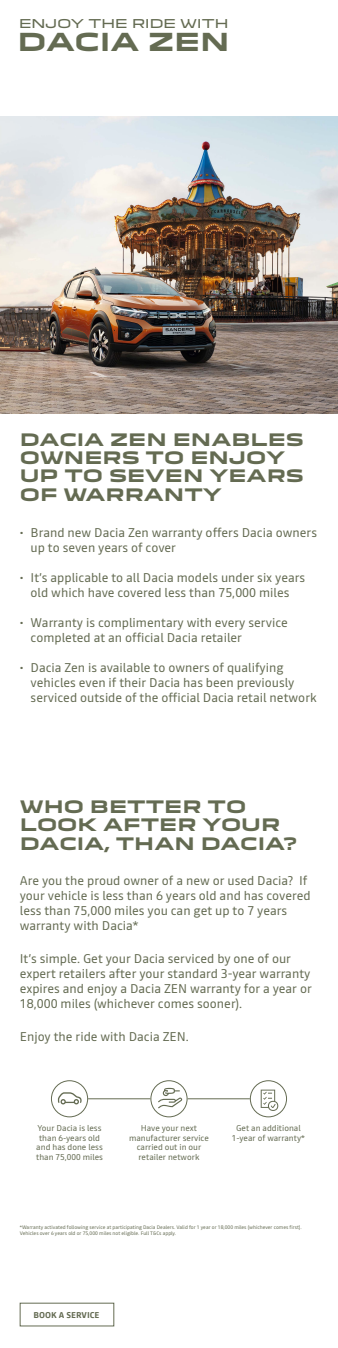
<style>
.page{position:relative;width:338px;height:1348px;background:#fff}
.page>*{position:absolute;margin:0;border:0;box-sizing:border-box;transform-origin:0 0}
.t1{font:700 24.24px "Dacia Block Extended";letter-spacing:-.005em;color:#646b52}
.t2{font:700 16.8px/18.3px "Dacia Block Extended";color:#646b52}
.t3{font:12.6px/15px "Read";color:#646b52}
.t4{font:11.91px "Dacia Block Extended";letter-spacing:-.045em;color:#646b52}
.t5{font:8.4px/9.6px "Read";color:#646b52;text-align:center}
.t6{font:700 8.4px "Read";color:#646b52}
.t7{font:5.1px/6px "Read";color:#646b52}
</style>
<div class="page">
<img style="left:0;top:117px;width:338px;height:296px">
<svg style="left:58px;top:1092px;width:23px;height:12px"></svg>
<div style="left:51px;top:1080px;width:37px;height:37px;border:1px solid #646b52;border-radius:50%"></div>
<svg style="left:158px;top:1088px;width:24px;height:20px"></svg>
<div style="left:150px;top:1080px;width:37px;height:37px;border:1px solid #646b52;border-radius:50%"></div>
<svg style="left:260px;top:1090px;width:18px;height:21px"></svg>
<div style="left:250px;top:1080px;width:37px;height:37px;border:1px solid #646b52;border-radius:50%"></div>
<hr style="left:88px;top:1098px;width:62px;height:1px;background:#646b52">
<hr style="left:187px;top:1098px;width:63px;height:1px;background:#646b52">
<div style="left:20px;top:1303px;width:94px;height:23px;border:1px solid #646b52"></div>
<p class="t4" style="left:19px;top:14px;width:211px">ENJOY THE RIDE WITH</p>
<h1 class="t1" style="left:18px;top:29px;width:213px">DACIA ZEN</h1>
<h2 class="t2" style="left:20px;top:431px;width:285px">DACIA ZEN ENABLES<br>OWNERS TO ENJOY<br>UP TO SEVEN YEARS<br>OF WARRANTY</h2>
<p class="t3" style="left:31px;top:525px;width:287px;text-indent:-11px">• Brand new Dacia Zen warranty offers Dacia owners up to seven years of cover</p>
<p class="t3" style="left:20px;top:570px;width:287px;text-align:center">• It’s applicable to all Dacia models under six years old which have covered less than 75,000 miles</p>
<p class="t3" style="left:31px;top:615px;width:258px;text-indent:-11px">• Warranty is complimentary with every service completed at an official Dacia retailer</p>
<p class="t3" style="left:31px;top:660px;width:287px;text-indent:-11px">• Dacia Zen is available to owners of qualifying vehicles even if their Dacia has been previously serviced outside of the official Dacia retail network</p>
<h2 class="t2" style="left:20px;top:798px;width:278px">WHO BETTER TO<br>LOOK AFTER YOUR<br>DACIA, THAN DACIA?</h2>
<p class="t3" style="left:20px;top:873px;width:292px">Are you the proud owner of a new or used Dacia? If your vehicle is less than 6 years old and has covered less than 75,000 miles you can get up to 7 years warranty with Dacia*</p>
<p class="t3" style="left:20px;top:951px;width:293px">It’s simple. Get your Dacia serviced by one of our expert retailers after your standard 3-year warranty expires and enjoy a Dacia ZEN warranty for a year or 18,000 miles (whichever comes sooner).</p>
<p class="t3" style="left:20px;top:1029px;width:170px">Enjoy the ride with Dacia ZEN.</p>
<p class="t5" style="left:36px;top:1123px;width:68px">Your Dacia is less than 6-years old and has done less than 75,000 miles</p>
<p class="t5" style="left:129px;top:1123px;width:81px">Have your next manufacturer service carried out in our retailer network</p>
<p class="t5" style="left:232px;top:1123px;width:75px">Get an additional<br>1-year of warranty*</p>
<p class="t7" style="left:20px;top:1224px;width:283px">*Warranty activated following service at participating Dacia Dealers. Valid for 1 year or 18,000 miles (whichever comes first).<br>Vehicles over 6 years old or 75,000 miles not eligible. Full T&amp;Cs apply.</p>
<p class="t6" style="left:34px;top:1309px;width:67px">BOOK A SERVICE</p>
</div>
